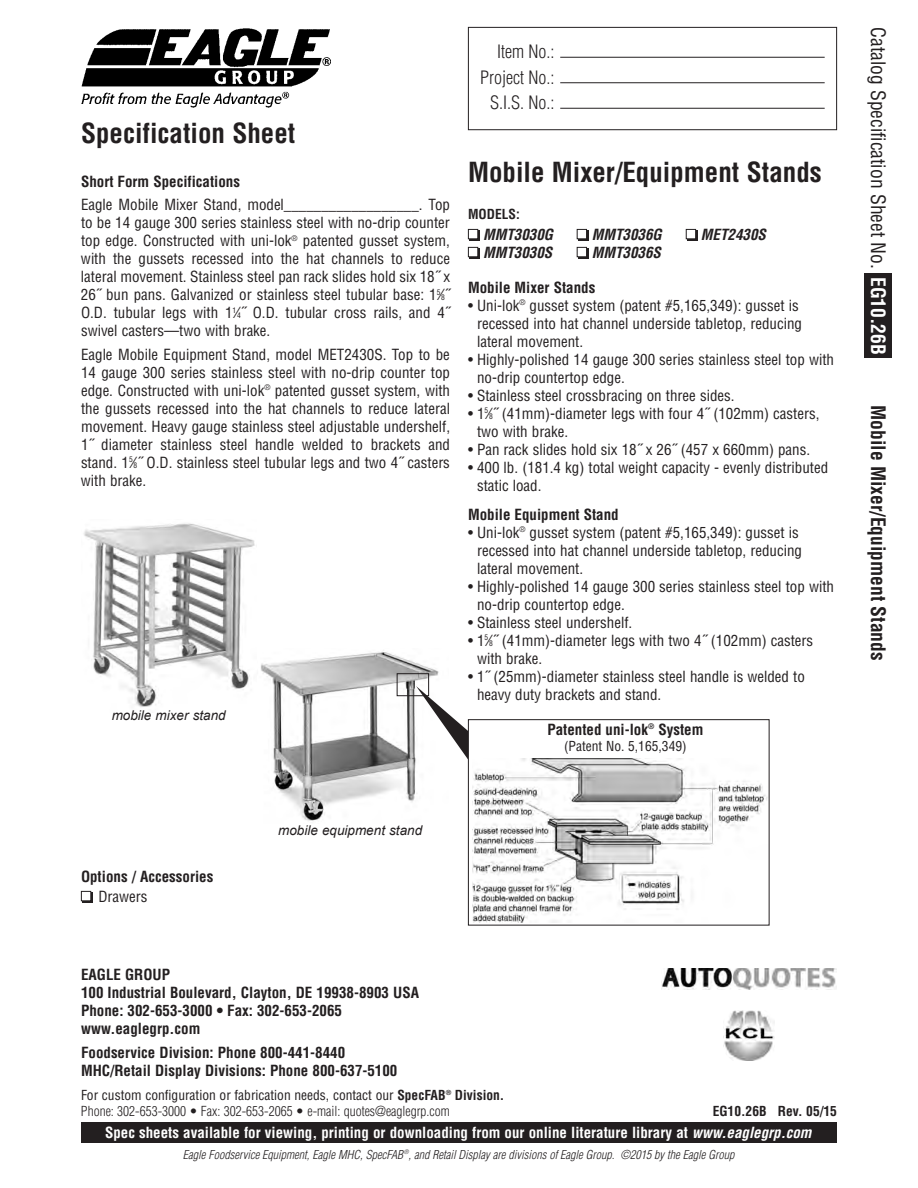
<style>
.page{position:relative;width:918px;height:1188px;background:#fff}
.page>*{position:absolute;margin:0;border:0;box-sizing:border-box;transform-origin:0 0}
.t1{font:700 condensed 27px "Helvetica";color:#231f20}
.t2{font:condensed 19.5px "Helvetica";color:#231f20}
.t3{font:700 condensed 19.5px "Helvetica";color:#231f20}
.t4{font:300 condensed 18px/25.5px "Helvetica";color:#231f20;text-align:right}
.t5{font:condensed 15px/18px "Helvetica";color:#231f20}
.t6{font:700 condensed 15px/18px "Helvetica";color:#231f20}
.t7{font:700 condensed 15px "Helvetica";color:#fff}
.t8{font:italic 700 condensed 15px/18px "Helvetica";color:#231f20}
.t9{font:300 condensed 13.5px/16.2px "Helvetica";color:#231f20}
.t10{font:italic 13.5px "Arial";color:#231f20}
.t11{font:700 condensed 13.5px "Helvetica";color:#231f20}
.t12{font:condensed 13.5px "Helvetica";color:#231f20}
.t13{font:italic 300 condensed 12px "Helvetica";color:#231f20}
.s1{font-size:7.5px}
.s2{font-weight:400}
.s3{font-weight:700}
.s4{font-style:italic}
.s5{font-weight:700;color:#fff}
</style>
<div class="page">
<div style="left:468px;top:27px;width:369px;height:103px;border:1px solid #231f20"></div>
<hr style="left:560px;top:82px;width:265px;height:1px;background:#231f20">
<hr style="left:560px;top:57px;width:265px;height:1px;background:#231f20">
<hr style="left:560px;top:108px;width:265px;height:1px;background:#231f20">
<img style="left:81px;top:28px;width:250px;height:79px">
<div style="left:81px;top:1122px;width:756px;height:21px;background:#231f20"></div>
<img style="left:724px;top:1011px;width:51px;height:49px">
<img style="left:662px;top:968px;width:175px;height:22px">
<div style="left:470px;top:231px;width:10px;height:10px;background:#231f20"></div>
<div style="left:468px;top:229px;width:10px;height:10px;background:#fff"></div>
<div style="left:468px;top:229px;width:10px;height:10px;border:1px solid #231f20"></div>
<div style="left:470px;top:249px;width:10px;height:10px;background:#231f20"></div>
<div style="left:468px;top:247px;width:10px;height:10px;background:#fff"></div>
<div style="left:468px;top:247px;width:10px;height:10px;border:1px solid #231f20"></div>
<div style="left:83px;top:893px;width:10px;height:10px;background:#231f20"></div>
<div style="left:81px;top:891px;width:10px;height:10px;background:#fff"></div>
<div style="left:81px;top:891px;width:10px;height:10px;border:1px solid #231f20"></div>
<div style="left:578px;top:231px;width:10px;height:10px;background:#231f20"></div>
<div style="left:577px;top:229px;width:10px;height:10px;background:#fff"></div>
<div style="left:577px;top:229px;width:10px;height:10px;border:1px solid #231f20"></div>
<div style="left:578px;top:249px;width:10px;height:10px;background:#231f20"></div>
<div style="left:577px;top:247px;width:10px;height:10px;background:#fff"></div>
<div style="left:577px;top:247px;width:10px;height:10px;border:1px solid #231f20"></div>
<div style="left:687px;top:231px;width:10px;height:10px;background:#231f20"></div>
<div style="left:686px;top:229px;width:10px;height:10px;background:#fff"></div>
<div style="left:686px;top:229px;width:10px;height:10px;border:1px solid #231f20"></div>
<img style="left:261px;top:652px;width:178px;height:169px">
<img style="left:84px;top:523px;width:171px;height:184px">
<div style="left:397px;top:673px;width:32px;height:23px;border:1px solid #231f20"></div>
<svg style="left:416px;top:686px;width:52px;height:89px"></svg>
<img style="left:472px;top:758px;width:296px;height:164px">
<div style="left:468px;top:719px;width:302px;height:207px;border:1px solid #231f20"></div>
<div style="left:864px;top:274px;width:28px;height:84px;background:#231f20"></div>
<h1 class="t1" style="left:81px;top:117px;width:216px">Specification Sheet</h1>
<p class="t6" style="left:81px;top:172px;width:161px">Short Form Specifications</p>
<p class="t5" style="left:81px;top:195px;width:371px;text-align:justify">Eagle Mobile Mixer Stand, model__________________. Top to be 14 gauge 300 series stainless steel with no-drip counter top edge. Constructed with uni-lok<sup>®</sup> patented gusset system, with the gussets recessed into the hat channels to reduce lateral movement. Stainless steel pan rack slides hold six 18˝ x 26˝ bun pans. Galvanized or stainless steel tubular base: 1<sup>5</sup>⁄<span class="s1">8</span>˝ O.D. tubular legs with 1<sup>1</sup>⁄<span class="s1">4</span>˝ O.D. tubular cross rails, and 4˝ swivel casters—two with brake.</p>
<p class="t5" style="left:81px;top:345px;width:371px;text-align:justify">Eagle Mobile Equipment Stand, model MET2430S. Top to be 14 gauge 300 series stainless steel with no-drip counter top edge. Constructed with uni-lok<sup>®</sup> patented gusset system, with the gussets recessed into the hat channels to reduce lateral movement. Heavy gauge stainless steel adjustable undershelf, 1˝ diameter stainless steel handle welded to brackets and stand. 1<sup>5</sup>⁄<span class="s1">8</span>˝ O.D. stainless steel tubular legs and two 4˝ casters with brake.</p>
<p class="t10" style="left:112px;top:707px;width:116px">mobile mixer stand</p>
<p class="t4" style="left:480px;top:39px;width:76px">Item No.:<br>Project No.:<br>S.I.S. No.:</p>
<h1 class="t1" style="left:468px;top:156px;width:355px">Mobile Mixer/Equipment Stands</h1>
<p class="t11" style="left:468px;top:206px;width:53px">MODELS:</p>
<p class="t8" style="left:483px;top:226px;width:72px">MMT3030G<br>MMT3030S</p>
<p class="t8" style="left:592px;top:226px;width:72px">MMT3036G<br>MMT3036S</p>
<p class="t8" style="left:701px;top:226px;width:67px">MET2430S</p>
<p class="t6" style="left:468px;top:278px;width:129px">Mobile Mixer Stands</p>
<p class="t5" style="left:477px;top:296px;width:327px;text-indent:-9px">• Uni-lok<sup>®</sup> gusset system (patent #5,165,349): gusset is recessed into hat channel underside tabletop, reducing lateral movement.</p>
<p class="t5" style="left:477px;top:350px;width:359px;text-indent:-9px">• Highly-polished 14 gauge 300 series stainless steel top with no-drip countertop edge.</p>
<p class="t5" style="left:468px;top:386px;width:268px">• Stainless steel crossbracing on three sides.</p>
<p class="t5" style="left:477px;top:404px;width:344px;text-indent:-9px">• 1<sup>5</sup>⁄<span class="s1">8</span>˝ (41mm)-diameter legs with four 4˝ (102mm) casters, two with brake.</p>
<p class="t5" style="left:468px;top:440px;width:344px">• Pan rack slides hold six 18˝ x 26˝ (457 x 660mm) pans.</p>
<p class="t5" style="left:477px;top:458px;width:353px;text-indent:-9px">• 400 lb. (181.4 kg) total weight capacity - evenly distributed static load.</p>
<p class="t6" style="left:468px;top:505px;width:152px">Mobile Equipment Stand</p>
<p class="t5" style="left:477px;top:523px;width:327px;text-indent:-9px">• Uni-lok<sup>®</sup> gusset system (patent #5,165,349): gusset is recessed into hat channel underside tabletop, reducing lateral movement.</p>
<p class="t5" style="left:477px;top:577px;width:359px;text-indent:-9px">• Highly-polished 14 gauge 300 series stainless steel top with no-drip countertop edge.</p>
<p class="t5" style="left:468px;top:613px;width:166px">• Stainless steel undershelf.</p>
<p class="t5" style="left:477px;top:631px;width:338px;text-indent:-9px">• 1<sup>5</sup>⁄<span class="s1">8</span>˝ (41mm)-diameter legs with two 4˝ (102mm) casters with brake.</p>
<p class="t5" style="left:477px;top:667px;width:329px;text-indent:-9px">• 1˝ (25mm)-diameter stainless steel handle is welded to heavy duty brackets and stand.</p>
<p class="t6" style="left:547px;top:720px;width:158px">Patented uni-lok<sup>®</sup> System</p>
<p class="t12" style="left:564px;top:738px;width:124px">(Patent No. 5,165,349)</p>
<p class="t6" style="left:81px;top:867px;width:134px">Options / Accessories</p>
<p class="t5" style="left:98px;top:888px;width:51px">Drawers</p>
<p class="t10" style="left:278px;top:821px;width:146px">mobile equipment stand</p>
<p class="t6" style="left:81px;top:965px;width:340px">EAGLE GROUP<br>100 Industrial Boulevard, Clayton, DE 19938-8903 USA<br>Phone: 302-653-3000 • Fax: 302-653-2065 www.eaglegrp.com</p>
<p class="t6" style="left:81px;top:1044px;width:318px">Foodservice Division: Phone 800-441-8440<br>MHC/Retail Display Divisions: Phone 800-637-5100</p>
<p class="t9" style="left:81px;top:1087px;width:425px"><span class="s2">For custom configuration or fabrication needs, contact our</span> <span class="s3">SpecFAB</span><sup>®</sup> <span class="s3">Division.<br></span>Phone: 302-653-3000 • Fax: 302-653-2065 • e-mail: quotes@eaglegrp.com</p>
<p class="t11" style="left:713px;top:1103px;width:126px">EG10.26B Rev. 05/15</p>
<p class="t7" style="left:105px;top:1123px;width:708px">Spec sheets available for viewing, printing or downloading from our online literature library at <span class="s4">www.eaglegrp.com</span></p>
<p class="t13" style="left:183px;top:1147px;width:553px">Eagle Foodservice Equipment, Eagle MHC, SpecFAB<sup>®</sup>, and Retail Display are divisions of Eagle Group. ©2015 by the Eagle Group</p>
<h2 class="t2" style="left:890px;top:27px;width:329px;rotate:90deg">Catalog Specification Sheet No. <span class="s5">EG10.26B</span></h2>
<h2 class="t3" style="left:890px;top:405px;width:257px;rotate:90deg">Mobile Mixer/Equipment Stands</h2>
</div>
